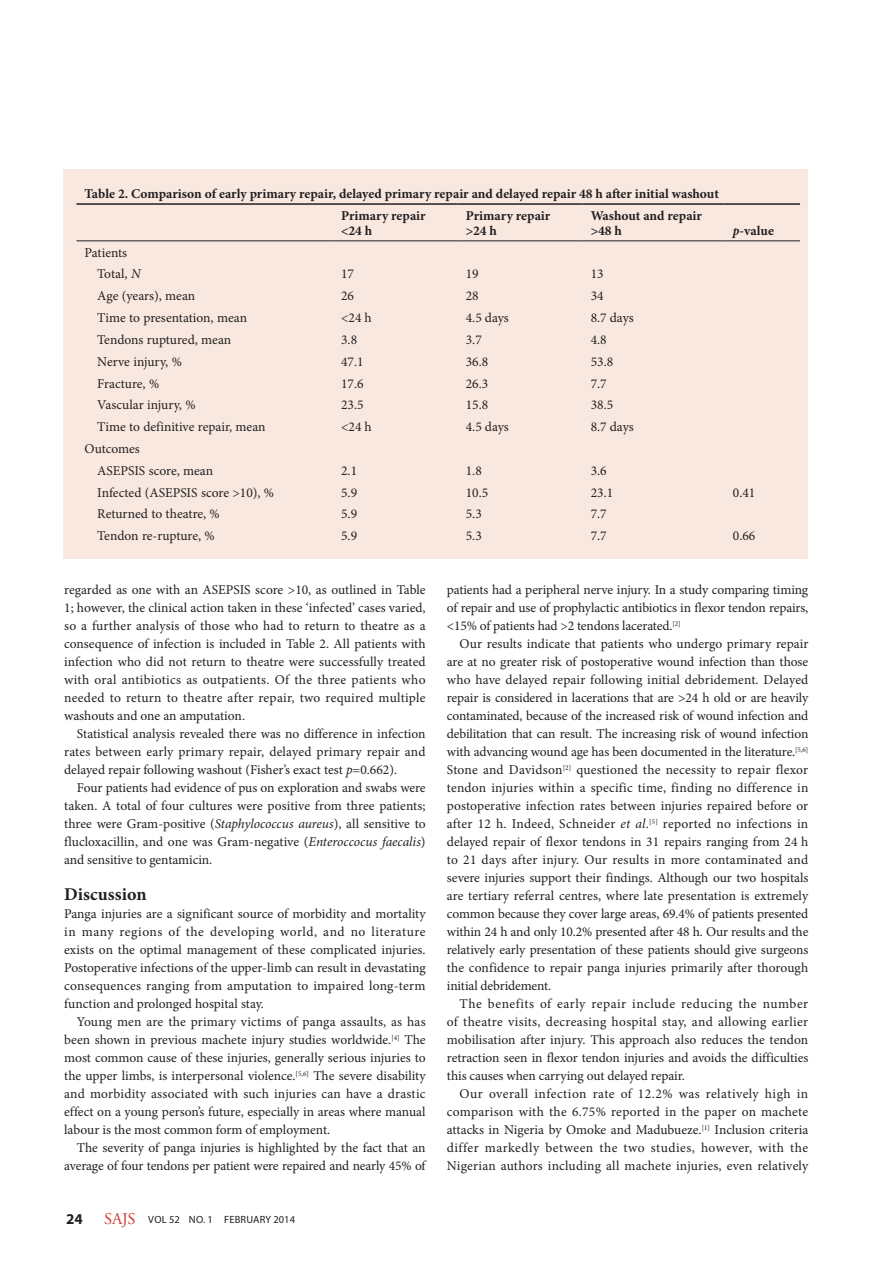
<style>
.page{position:relative;width:893px;height:1263px;background:#fff}
.page>*{position:absolute;margin:0;border:0;box-sizing:border-box;transform-origin:0 0}
.B_HEAD{font:700 18px "Minion Pro";color:#231f20}
.t1{font:16.5px "Adobe Garamond Pro";color:#cb3e33}
.t2{font:700 15px "Myriad Pro";color:#231f20}
.BODY_TEXT{font:13.5px/18px "Minion Pro";letter-spacing:-.005em;color:#231f20;text-align:justify}
.BODY_TEXT_NO_INDENT{font:13.5px/18px "Minion Pro";color:#231f20;text-align:justify}
.TABLE_COPY_INDENT{font:13.5px "Minion Pro";letter-spacing:-.005em;color:#231f20}
.TABLE_COPY{font:13.5px "Minion Pro";color:#231f20}
.TABLE_HEADING{font:700 13.5px "Minion Pro";color:#231f20}
.TABLE_FIELD_NAME{font:700 13.5px/15px "Minion Pro";color:#231f20}
.TABLE_COPY-2{font:700 13.5px "Minion Pro";letter-spacing:.005em;color:#231f20}
.t3{font:10.5px "Myriad Pro";letter-spacing:.02em;color:#231f20}
.s1{font-style:italic;font-stretch:condensed}
.s2{font-style:italic}
</style>
<div class="page">
<div style="left:64px;top:169px;width:744px;height:390px;background:#f8e8e0"></div>
<hr style="left:76px;top:203px;width:257px;height:2px;background:#231f20">
<hr style="left:333px;top:203px;width:125px;height:2px;background:#231f20">
<hr style="left:458px;top:203px;width:125px;height:2px;background:#231f20">
<hr style="left:583px;top:203px;width:142px;height:2px;background:#231f20">
<hr style="left:725px;top:203px;width:75px;height:2px;background:#231f20">
<hr style="left:76px;top:240px;width:257px;height:1px;background:#231f20">
<hr style="left:333px;top:240px;width:125px;height:1px;background:#231f20">
<hr style="left:458px;top:240px;width:125px;height:1px;background:#231f20">
<hr style="left:583px;top:240px;width:142px;height:1px;background:#231f20">
<hr style="left:725px;top:240px;width:75px;height:1px;background:#231f20">
<p class="TABLE_HEADING" style="left:85px;top:184px;width:636px">Table 2. Comparison of early primary repair, delayed primary repair and delayed repair 48 h after initial washout</p>
<p class="TABLE_FIELD_NAME" style="left:341px;top:208px;width:86px">Primary repair</p>
<p class="TABLE_FIELD_NAME" style="left:341px;top:223px;width:33px">&lt;24 h</p>
<p class="TABLE_FIELD_NAME" style="left:591px;top:208px;width:113px">Washout and repair &gt;48 h</p>
<p class="TABLE_FIELD_NAME" style="left:466px;top:208px;width:86px">Primary repair</p>
<p class="TABLE_FIELD_NAME" style="left:466px;top:223px;width:33px">&gt;24 h</p>
<p class="TABLE_COPY-2" style="left:733px;top:221px;width:42px"><span class="s1">p</span>-value</p>
<p class="TABLE_COPY" style="left:85px;top:243px;width:44px">Patients</p>
<p class="TABLE_COPY_INDENT" style="left:97px;top:265px;width:45px">Total, <span class="s2">N</span></p>
<p class="TABLE_COPY" style="left:341px;top:265px;width:14px">17</p>
<p class="TABLE_COPY" style="left:466px;top:265px;width:14px">19</p>
<p class="TABLE_COPY" style="left:591px;top:265px;width:14px">13</p>
<p class="TABLE_COPY_INDENT" style="left:97px;top:287px;width:99px">Age (years), mean</p>
<p class="TABLE_COPY" style="left:341px;top:287px;width:14px">26</p>
<p class="TABLE_COPY" style="left:466px;top:287px;width:14px">28</p>
<p class="TABLE_COPY" style="left:591px;top:287px;width:14px">34</p>
<p class="TABLE_COPY_INDENT" style="left:97px;top:309px;width:151px">Time to presentation, mean</p>
<p class="TABLE_COPY" style="left:341px;top:309px;width:32px">&lt;24 h</p>
<p class="TABLE_COPY" style="left:466px;top:309px;width:45px">4.5 days</p>
<p class="TABLE_COPY" style="left:591px;top:309px;width:45px">8.7 days</p>
<p class="TABLE_COPY_INDENT" style="left:97px;top:331px;width:135px">Tendons ruptured, mean</p>
<p class="TABLE_COPY" style="left:341px;top:331px;width:18px">3.8</p>
<p class="TABLE_COPY" style="left:466px;top:331px;width:18px">3.7</p>
<p class="TABLE_COPY" style="left:591px;top:331px;width:18px">4.8</p>
<p class="TABLE_COPY_INDENT" style="left:97px;top:352px;width:86px">Nerve injury, %</p>
<p class="TABLE_COPY" style="left:341px;top:352px;width:24px">47.1</p>
<p class="TABLE_COPY" style="left:466px;top:352px;width:24px">36.8</p>
<p class="TABLE_COPY" style="left:591px;top:352px;width:24px">53.8</p>
<p class="TABLE_COPY_INDENT" style="left:97px;top:374px;width:63px">Fracture, %</p>
<p class="TABLE_COPY" style="left:341px;top:374px;width:24px">17.6</p>
<p class="TABLE_COPY" style="left:466px;top:374px;width:24px">26.3</p>
<p class="TABLE_COPY" style="left:591px;top:374px;width:18px">7.7</p>
<p class="TABLE_COPY_INDENT" style="left:97px;top:396px;width:100px">Vascular injury, %</p>
<p class="TABLE_COPY" style="left:341px;top:396px;width:24px">23.5</p>
<p class="TABLE_COPY" style="left:466px;top:396px;width:24px">15.8</p>
<p class="TABLE_COPY" style="left:591px;top:396px;width:24px">38.5</p>
<p class="TABLE_COPY_INDENT" style="left:97px;top:418px;width:170px">Time to definitive repair, mean</p>
<p class="TABLE_COPY" style="left:341px;top:418px;width:32px">&lt;24 h</p>
<p class="TABLE_COPY" style="left:466px;top:418px;width:45px">4.5 days</p>
<p class="TABLE_COPY" style="left:591px;top:418px;width:45px">8.7 days</p>
<p class="TABLE_COPY" style="left:85px;top:440px;width:57px">Outcomes</p>
<p class="TABLE_COPY_INDENT" style="left:97px;top:461px;width:117px">ASEPSIS score, mean</p>
<p class="TABLE_COPY" style="left:341px;top:461px;width:18px">2.1</p>
<p class="TABLE_COPY" style="left:466px;top:461px;width:18px">1.8</p>
<p class="TABLE_COPY" style="left:591px;top:461px;width:18px">3.6</p>
<p class="TABLE_COPY_INDENT" style="left:97px;top:483px;width:178px">Infected (ASEPSIS score &gt;10), %</p>
<p class="TABLE_COPY" style="left:341px;top:483px;width:18px">5.9</p>
<p class="TABLE_COPY" style="left:466px;top:483px;width:24px">10.5</p>
<p class="TABLE_COPY" style="left:591px;top:483px;width:24px">23.1</p>
<p class="TABLE_COPY" style="left:733px;top:483px;width:24px">0.41</p>
<p class="TABLE_COPY_INDENT" style="left:97px;top:505px;width:124px">Returned to theatre, %</p>
<p class="TABLE_COPY" style="left:341px;top:505px;width:18px">5.9</p>
<p class="TABLE_COPY" style="left:466px;top:505px;width:18px">5.3</p>
<p class="TABLE_COPY" style="left:591px;top:505px;width:18px">7.7</p>
<p class="TABLE_COPY_INDENT" style="left:97px;top:527px;width:119px">Tendon re-rupture, %</p>
<p class="TABLE_COPY" style="left:341px;top:527px;width:18px">5.9</p>
<p class="TABLE_COPY" style="left:466px;top:527px;width:18px">5.3</p>
<p class="TABLE_COPY" style="left:591px;top:527px;width:18px">7.7</p>
<p class="TABLE_COPY" style="left:733px;top:527px;width:24px">0.66</p>
<p class="BODY_TEXT" style="left:64px;top:581px;width:363px">regarded as one with an ASEPSIS score &gt;10, as outlined in Table 1; however, the clinical action taken in these ‘infected’ cases varied, so a further analysis of those who had to return to theatre as a consequence of infection is included in Table 2. All patients with infection who did not return to theatre were successfully treated with oral antibiotics as outpatients. Of the three patients who needed to return to theatre after repair, two required multiple washouts and one an amputation.</p>
<p class="BODY_TEXT" style="left:64px;top:725px;width:363px;text-indent:13px">Statistical analysis revealed there was no difference in infection rates between early primary repair, delayed primary repair and delayed repair following washout (Fisher’s exact test <span class="s2">p</span>=0.662).</p>
<p class="BODY_TEXT" style="left:64px;top:779px;width:363px;text-indent:13px">Four patients had evidence of pus on exploration and swabs were taken. A total of four cultures were positive from three patients; three were Gram-positive (<span class="s2">Staphylococcus aureus</span>), all sensitive to flucloxacillin, and one was Gram-negative (<span class="s2">Enteroccocus faecalis</span>) and sensitive to gentamicin.</p>
<h2 class="B_HEAD" style="left:64px;top:882px;width:84px">Discussion</h2>
<p class="BODY_TEXT_NO_INDENT" style="left:64px;top:905px;width:363px">Panga injuries are a significant source of morbidity and mortality in many regions of the developing world, and no literature exists on the optimal management of these complicated injuries.<br>Postoperative infections of the upper-limb can result in devastating consequences ranging from amputation to impaired long-term function and prolonged hospital stay.</p>
<p class="BODY_TEXT" style="left:64px;top:1013px;width:363px;text-indent:13px">Young men are the primary victims of panga assaults, as has been shown in previous machete injury studies worldwide.<sup>[4]</sup> The most common cause of these injuries, generally serious injuries to the upper limbs, is interpersonal violence.<sup>[5,6]</sup> The severe disability and morbidity associated with such injuries can have a drastic effect on a young person’s future, especially in areas where manual labour is the most common form of employment.</p>
<p class="BODY_TEXT" style="left:64px;top:1139px;width:363px;text-align:right">The severity of panga injuries is highlighted by the fact that an average of four tendons per patient were repaired and nearly 45% of</p>
<p class="t2" style="left:66px;top:1211px;width:18px">24</p>
<p class="t1" style="left:104px;top:1209px;width:33px">SAJS</p>
<p class="t3" style="left:148px;top:1213px;width:148px">VOL 52 NO. 1 FEBRUARY 2014</p>
<p class="BODY_TEXT" style="left:447px;top:581px;width:363px">patients had a peripheral nerve injury. In a study comparing timing of repair and use of prophylactic antibiotics in flexor tendon repairs, &lt;15% of patients had &gt;2 tendons lacerated.<sup>[2]</sup></p>
<p class="BODY_TEXT" style="left:447px;top:635px;width:363px;text-indent:13px">Our results indicate that patients who undergo primary repair are at no greater risk of postoperative wound infection than those who have delayed repair following initial debridement. Delayed repair is considered in lacerations that are &gt;24 h old or are heavily contaminated, because of the increased risk of wound infection and debilitation that can result. The increasing risk of wound infection with advancing wound age has been documented in the literature.<sup>[5,6] </sup>Stone and Davidson<sup>[2]</sup> questioned the necessity to repair flexor tendon injuries within a specific time, finding no difference in postoperative infection rates between injuries repaired before or after 12 h. Indeed, Schneider <span class="s2">et al</span>.<sup>[5]</sup> reported no infections in delayed repair of flexor tendons in 31 repairs ranging from 24 h to 21 days after injury. Our results in more contaminated and severe injuries support their findings. Although our two hospitals are tertiary referral centres, where late presentation is extremely common because they cover large areas, 69.4% of patients presented within 24 h and only 10.2% presented after 48 h. Our results and the relatively early presentation of these patients should give surgeons the confidence to repair panga injuries primarily after thorough initial debridement.</p>
<p class="BODY_TEXT" style="left:447px;top:995px;width:363px;text-indent:13px">The benefits of early repair include reducing the number of theatre visits, decreasing hospital stay, and allowing earlier mobilisation after injury. This approach also reduces the tendon retraction seen in flexor tendon injuries and avoids the difficulties this causes when carrying out delayed repair.</p>
<p class="BODY_TEXT" style="left:447px;top:1085px;width:363px;text-indent:13px">Our overall infection rate of 12.2% was relatively high in comparison with the 6.75% reported in the paper on machete attacks in Nigeria by Omoke and Madubueze.<sup>[1]</sup> Inclusion criteria differ markedly between the two studies, however, with the Nigerian authors including all machete injuries, even relatively</p>
</div>
